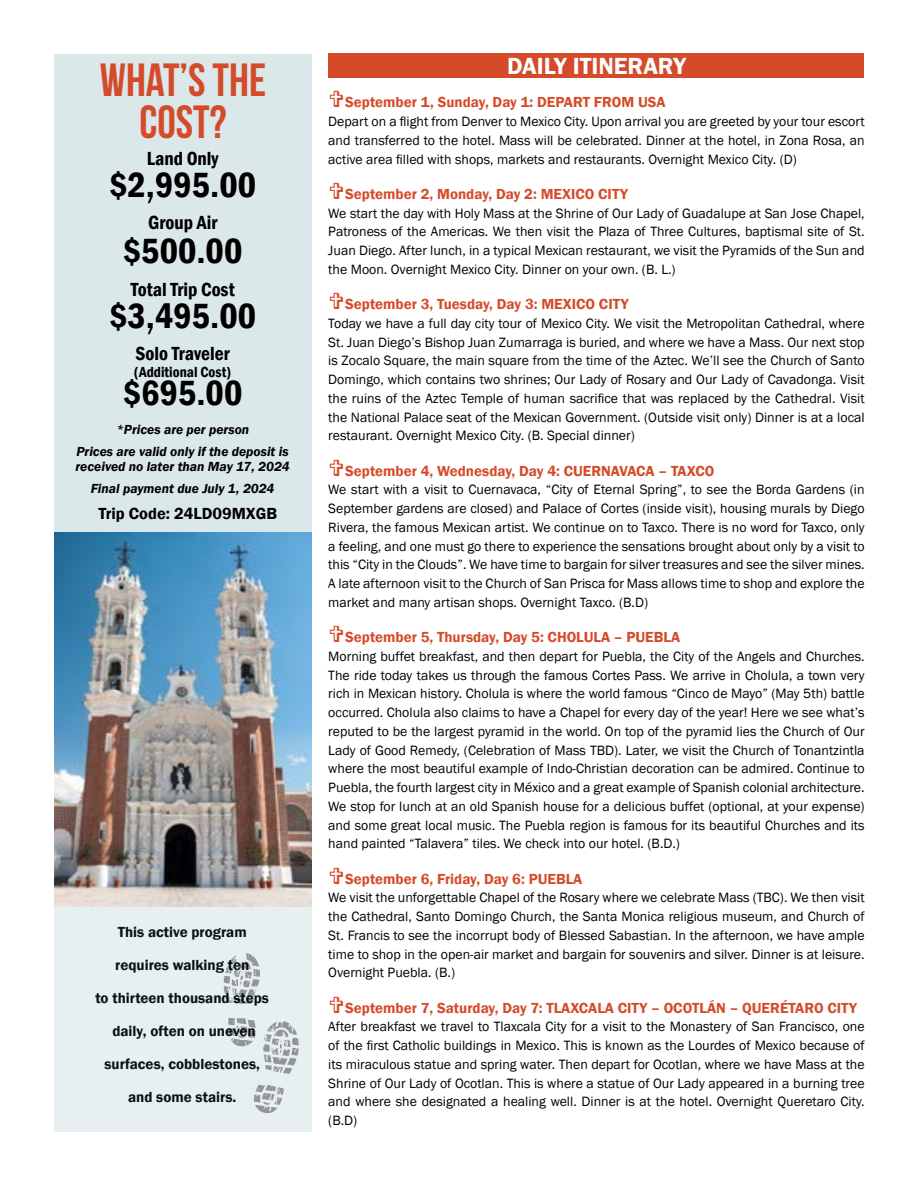
<style>
.page{position:relative;width:918px;height:1188px;background:#fff}
.page>*{position:absolute;margin:0;border:0;box-sizing:border-box;transform-origin:0 0}
.t1{font:46.5px/42px "Bebas Neue";color:#d54b2a;text-align:center}
.t2{font:600 condensed 36px "Franklin Gothic";color:#000}
.t3{font:600 24px "Franklin Gothic";color:#fff}
.t4{font:600 condensed 19.5px "Franklin Gothic";color:#000}
.t5{font:600 16.5px "Franklin Gothic";color:#000}
.t6{font:600 15px "Franklin Gothic";color:#d54b2a}
.t7{font:600 15px "Franklin Gothic";color:#000}
.t8{font:600 condensed 15px "Franklin Gothic";color:#000}
.t9{font:13.8px/18.8px "Franklin Gothic";color:#000;text-align:justify}
.t10{font:italic 600 13.5px/21.8px "Franklin Gothic";color:#000;text-align:center}
</style>
<div class="page">
<div style="left:329px;top:53px;width:535px;height:25px;background:#d54b2a"></div>
<div style="left:54px;top:907px;width:257px;height:224px;background:#e7eff0"></div>
<svg style="left:254px;top:1085px;width:30px;height:28px"></svg>
<svg style="left:263px;top:1021px;width:36px;height:53px"></svg>
<svg style="left:223px;top:953px;width:37px;height:51px"></svg>
<svg style="left:228px;top:1018px;width:28px;height:28px"></svg>
<div style="left:54px;top:54px;width:257px;height:479px;background:#dbe8e9"></div>
<img style="left:54px;top:533px;width:257px;height:374px">
<h1 class="t1" style="left:100px;top:58px;width:168px">WHAT’S THE<br>COST?</h1>
<h3 class="t4" style="left:147px;top:146px;width:73px">Land Only</h3>
<h2 class="t2" style="left:109px;top:161px;width:149px">$2,995.00</h2>
<h3 class="t4" style="left:148px;top:209px;width:71px">Group Air</h3>
<h2 class="t2" style="left:123px;top:227px;width:121px">$500.00</h2>
<h3 class="t4" style="left:131px;top:276px;width:105px">Total Trip Cost</h3>
<h2 class="t2" style="left:109px;top:292px;width:149px">$3,495.00</h2>
<h3 class="t4" style="left:136px;top:341px;width:96px">Solo Traveler</h3>
<p class="t8" style="left:134px;top:362px;width:99px">(Additional Cost)</p>
<h2 class="t2" style="left:123px;top:369px;width:121px">$695.00</h2>
<p class="t10" style="left:76px;top:418px;width:214px">*Prices are per person<br>Prices are valid only if the deposit is</p>
<p class="t10" style="left:76px;top:455px;width:216px;line-height:22.5px">received no later than May 17, 2024<br>Final payment due July 1, 2024</p>
<p class="t5" style="left:98px;top:504px;width:180px">Trip Code: 24LD09MXGB</p>
<p class="t7" style="left:118px;top:922px;width:131px">This active program</p>
<p class="t7" style="left:115px;top:955px;width:136px">requires walking ten</p>
<p class="t7" style="left:95px;top:988px;width:175px">to thirteen thousand steps</p>
<p class="t7" style="left:112px;top:1021px;width:145px">daily, often on uneven</p>
<p class="t7" style="left:104px;top:1054px;width:157px">surfaces, cobblestones,</p>
<p class="t7" style="left:128px;top:1087px;width:110px">and some stairs.</p>
<h3 class="t3" style="left:507px;top:51px;width:180px">DAILY ITINERARY</h3>
<p class="t6" style="left:345px;top:93px;width:322px">September 1, Sunday, Day 1: DEPART FROM USA</p>
<p class="t9" style="left:328px;top:112px;width:538px">Depart on a flight from Denver to Mexico City. Upon arrival you are greeted by your tour escort and transferred to the hotel. Mass will be celebrated. Dinner at the hotel, in Zona Rosa, an active area filled with shops, markets and restaurants. Overnight Mexico City. (D)</p>
<p class="t6" style="left:345px;top:185px;width:284px">September 2, Monday, Day 2: MEXICO CITY</p>
<p class="t9" style="left:328px;top:204px;width:538px">We start the day with Holy Mass at the Shrine of Our Lady of Guadalupe at San Jose Chapel, Patroness of the Americas. We then visit the Plaza of Three Cultures, baptismal site of St.<br>Juan Diego. After lunch, in a typical Mexican restaurant, we visit the Pyramids of the Sun and the Moon. Overnight Mexico City. Dinner on your own. (B. L.)</p>
<p class="t6" style="left:345px;top:295px;width:285px">September 3, Tuesday, Day 3: MEXICO CITY</p>
<p class="t9" style="left:328px;top:314px;width:538px">Today we have a full day city tour of Mexico City. We visit the Metropolitan Cathedral, where St. Juan Diego’s Bishop Juan Zumarraga is buried, and where we have a Mass. Our next stop is Zocalo Square, the main square from the time of the Aztec. We’ll see the Church of Santo Domingo, which contains two shrines; Our Lady of Rosary and Our Lady of Cavadonga. Visit the ruins of the Aztec Temple of human sacrifice that was replaced by the Cathedral. Visit the National Palace seat of the Mexican Government. (Outside visit only) Dinner is at a local restaurant. Overnight Mexico City. (B. Special dinner)</p>
<p class="t6" style="left:345px;top:461px;width:371px">September 4, Wednesday, Day 4: CUERNAVACA – TAXCO</p>
<p class="t9" style="left:328px;top:481px;width:538px">We start with a visit to Cuernavaca, “City of Eternal Spring”, to see the Borda Gardens (in September gardens are closed) and Palace of Cortes (inside visit), housing murals by Diego Rivera, the famous Mexican artist. We continue on to Taxco. There is no word for Taxco, only a feeling, and one must go there to experience the sensations brought about only by a visit to this “City in the Clouds”. We have time to bargain for silver treasures and see the silver mines.<br>A late afternoon visit to the Church of San Prisca for Mass allows time to shop and explore the market and many artisan shops. Overnight Taxco. (B.D)</p>
<p class="t6" style="left:345px;top:628px;width:337px">September 5, Thursday, Day 5: CHOLULA – PUEBLA</p>
<p class="t9" style="left:328px;top:647px;width:538px">Morning buffet breakfast, and then depart for Puebla, the City of the Angels and Churches.<br>The ride today takes us through the famous Cortes Pass. We arrive in Cholula, a town very rich in Mexican history. Cholula is where the world famous “Cinco de Mayo” (May 5th) battle occurred. Cholula also claims to have a Chapel for every day of the year! Here we see what’s reputed to be the largest pyramid in the world. On top of the pyramid lies the Church of Our Lady of Good Remedy, (Celebration of Mass TBD). Later, we visit the Church of Tonantzintla where the most beautiful example of Indo-Christian decoration can be admired. Continue to Puebla, the fourth largest city in México and a great example of Spanish colonial architecture.<br>We stop for lunch at an old Spanish house for a delicious buffet (optional, at your expense) and some great local music. The Puebla region is famous for its beautiful Churches and its hand painted “Talavera” tiles. We check into our hotel. (B.D.)</p>
<p class="t6" style="left:345px;top:869px;width:239px">September 6, Friday, Day 6: PUEBLA</p>
<p class="t9" style="left:328px;top:889px;width:538px">We visit the unforgettable Chapel of the Rosary where we celebrate Mass (TBC). We then visit the Cathedral, Santo Domingo Church, the Santa Monica religious museum, and Church of St. Francis to see the incorrupt body of Blessed Sabastian. In the afternoon, we have ample time to shop in the open-air market and bargain for souvenirs and silver. Dinner is at leisure.<br>Overnight Puebla. (B.)</p>
<p class="t6" style="left:345px;top:998px;width:513px">September 7, Saturday, Day 7: TLAXCALA CITY – OCOTLÁN – QUERÉTARO CITY</p>
<p class="t9" style="left:328px;top:1018px;width:538px">After breakfast we travel to Tlaxcala City for a visit to the Monastery of San Francisco, one of the first Catholic buildings in Mexico. This is known as the Lourdes of Mexico because of its miraculous statue and spring water. Then depart for Ocotlan, where we have Mass at the Shrine of Our Lady of Ocotlan. This is where a statue of Our Lady appeared in a burning tree and where she designated a healing well. Dinner is at the hotel. Overnight Queretaro City. (B.D)</p>
</div>
